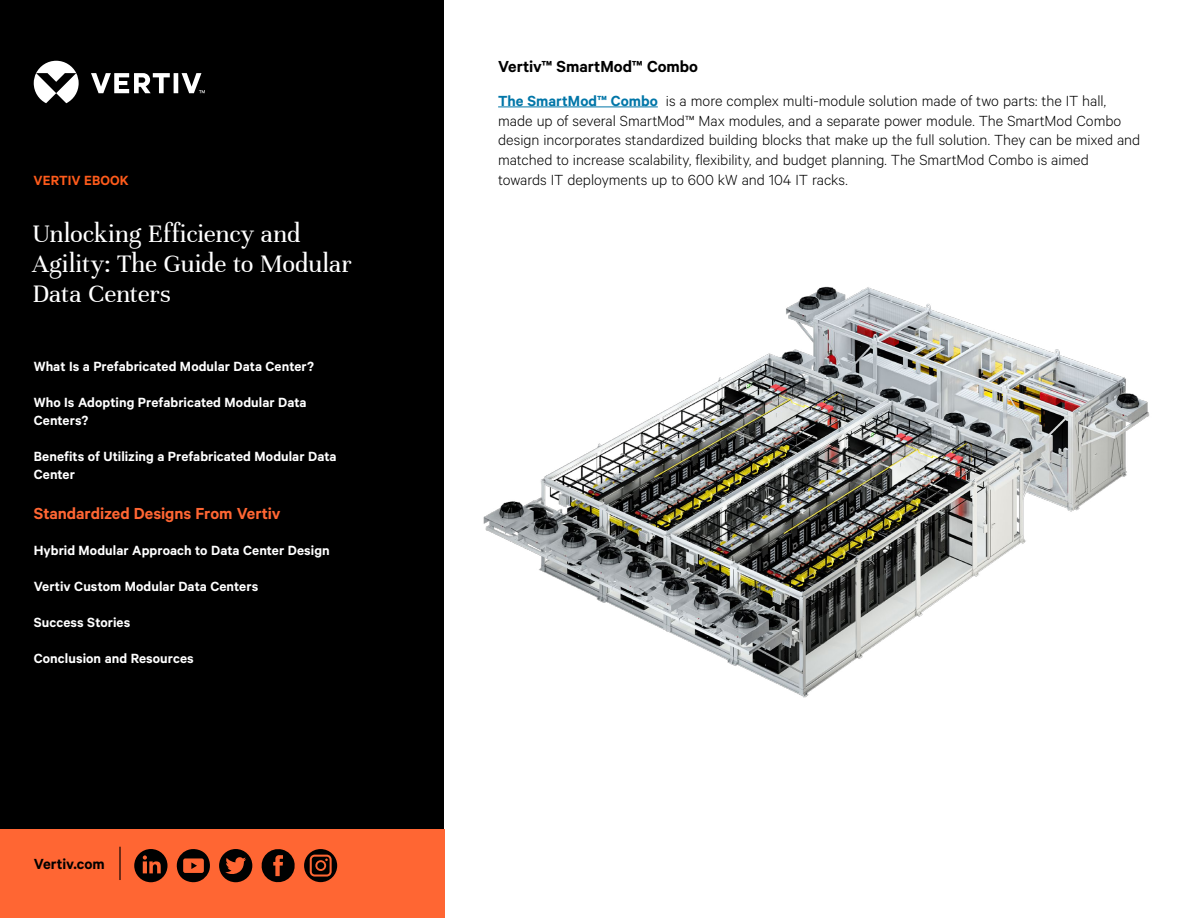
<style>
.page{position:relative;width:1188px;height:918px;background:#fff}
.page>*{position:absolute;margin:0;border:0;box-sizing:border-box;transform-origin:0 0}
.t1{font:27px/30px "Unna";letter-spacing:-.005em;color:#fff}
.t2{font:600 18px "Calibre";letter-spacing:-.005em;color:#f63}
.t3{font:600 18px "Calibre";color:#000}
.t4{font:300 16.5px/19.8px "Calibre";color:#000}
.t5{font:600 16.5px "Calibre";color:#000}
.t6{font:600 15px/18px "Calibre";letter-spacing:.005em;color:#fff}
.t7{font:600 15px "Calibre";letter-spacing:.005em;color:#fe5b1b}
.s1{font-weight:600;color:#0076a8}
</style>
<div class="page">
<div style="left:0;top:0;width:444px;height:918px;background:#000"></div>
<div style="left:0;top:830px;width:445px;height:88px;background:#f63"></div>
<hr style="left:119px;top:847px;width:2px;height:33px;background:#000">
<hr style="left:498px;top:107px;width:160px;height:1px;background:#0076a8">
<svg style="left:34px;top:61px;width:171px;height:42px"></svg>
<svg style="left:134px;top:849px;width:34px;height:33px"></svg>
<svg style="left:177px;top:849px;width:33px;height:34px"></svg>
<svg style="left:219px;top:849px;width:33px;height:33px"></svg>
<svg style="left:262px;top:849px;width:33px;height:33px"></svg>
<svg style="left:304px;top:849px;width:33px;height:33px"></svg>
<img style="left:483px;top:286px;width:667px;height:412px">
<p class="t3" style="left:498px;top:56px;width:201px">Vertiv™ SmartMod™ Combo</p>
<p class="t4" style="left:498px;top:90px;width:644px"><span class="s1">The SmartMod™ Combo</span> is a more complex multi-module solution made of two parts: the IT hall, made up of several SmartMod™ Max modules, and a separate power module. The SmartMod Combo design incorporates standardized building blocks that make up the full solution. They can be mixed and matched to increase scalability, flexibility, and budget planning. The SmartMod Combo is aimed</p>
<p class="t7" style="left:34px;top:172px;width:97px">VERTIV EBOOK</p>
<p class="t4" style="left:498px;top:169px;width:351px">towards IT deployments up to 600 kW and 104 IT racks.</p>
<h1 class="t1" style="left:32px;top:218px;width:321px">Unlocking Efficiency and<br>Agility: The Guide to Modular<br>Data Centers</h1>
<p class="t6" style="left:34px;top:357px;width:282px">What Is a Prefabricated Modular Data Center?</p>
<p class="t6" style="left:34px;top:393px;width:274px">Who Is Adopting Prefabricated Modular Data<br>Centers?</p>
<p class="t6" style="left:34px;top:447px;width:304px">Benefits of Utilizing a Prefabricated Modular Data<br>Center</p>
<p class="t2" style="left:34px;top:503px;width:248px">Standardized Designs From Vertiv</p>
<p class="t6" style="left:34px;top:541px;width:298px">Hybrid Modular Approach to Data Center Design</p>
<p class="t6" style="left:34px;top:577px;width:226px">Vertiv Custom Modular Data Centers</p>
<p class="t6" style="left:34px;top:613px;width:98px">Success Stories</p>
<p class="t6" style="left:34px;top:649px;width:162px">Conclusion and Resources</p>
<p class="t5" style="left:34px;top:854px;width:73px">Vertiv.com</p>
</div>
